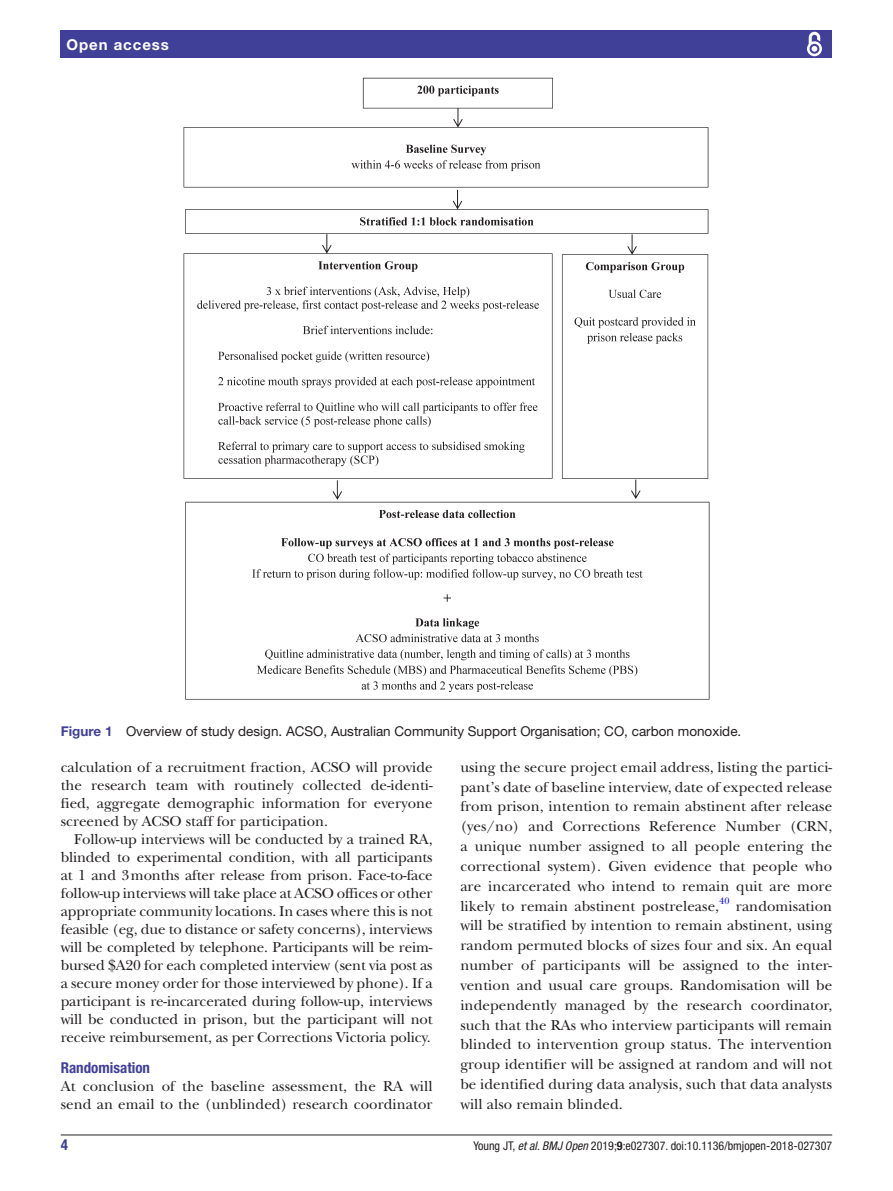
<style>
.page{position:relative;width:893px;height:1191px;background:#fff}
.page>*{position:absolute;margin:0;border:0;box-sizing:border-box;transform-origin:0 0}
.t1{font:15px/19.8px "New Baskerville";letter-spacing:.005em;color:#231f20;text-align:justify}
.t2{font:700 condensed 15px "Helvetica Neue LT Std";color:#414099}
.t3{font:700 15px "Helvetica Neue LT Std";letter-spacing:.065em;color:#fff}
.t4{font:13.5px "Helvetica Neue LT Std";color:#231f20}
.t5{font:condensed 12px "Helvetica Neue LT Std";color:#231f20}
.t6{font:9.9px "New Baskerville";color:#00f}
.s1{font-weight:700;color:#414099}
.s2{font-style:italic}
.s3{font-weight:700}
</style>
<div class="page">
<hr style="left:61px;top:1134px;width:771px;height:1px;background:#231f20">
<div style="left:61px;top:31px;width:771px;height:27px;background:#414099"></div>
<svg style="left:807px;top:31px;width:15px;height:26px"></svg>
<img style="left:183px;top:77px;width:527px;height:623px">
<p class="t3" style="left:66px;top:35px;width:104px">Open access</p>
<p class="t4" style="left:61px;top:723px;width:682px"><span class="s1">Figure 1</span> Overview of study design. ACSO, Australian Community Support Organisation; CO, carbon monoxide.</p>
<p class="t1" style="left:61px;top:758px;width:373px;line-height:18px">calculation of a recruitment fraction, ACSO will provide the research team with routinely collected de-identi&shy;fied, aggregate demographic information for everyone screened by ACSO staff for participation.</p>
<p class="t1" style="left:61px;top:830px;width:373px;line-height:18px;text-indent:14px">Follow-up interviews will be conducted by a trained RA, blinded to experimental condition, with all participants at 1 and 3months after release from prison. Face-to-face follow-up interviews will take place at ACSO offices or other appropriate community locations. In cases where this is not feasible (eg, due to distance or safety concerns), interviews will be completed by telephone. Participants will be reim&shy;bursed $A20 for each completed interview (sent via post as a secure money order for those interviewed by phone). If a participant is re-incarcerated during follow-up, interviews will be conducted in prison, but the participant will not receive reimbursement, as per Corrections Victoria policy.</p>
<p class="t2" style="left:61px;top:1059px;width:91px">Randomisation</p>
<p class="t1" style="left:61px;top:1077px;width:373px;line-height:18px">At conclusion of the baseline assessment, the RA will send an email to the (unblinded) research coordinator</p>
<p class="t1" style="left:460px;top:757px;width:373px">using the secure project email address, listing the partici&shy;pant’s date of baseline interview, date of expected release from prison, intention to remain abstinent after release (yes/no) and Corrections Reference Number (CRN, a unique number assigned to all people entering the correctional system). Given evidence that people who are incarcerated who intend to remain quit are more likely to remain abstinent postrelease,</p>
<p class="t6" style="left:719px;top:895px;width:12px">40</p>
<p class="t1" style="left:460px;top:896px;width:373px;text-indent:276px">randomisation will be stratified by intention to remain abstinent, using random permuted blocks of sizes four and six. An equal number of participants will be assigned to the inter&shy;vention and usual care groups. Randomisation will be independently managed by the research coordinator, such that the RAs who interview participants will remain blinded to intervention group status. The intervention group identifier will be assigned at random and will not be identified during data analysis, such that data analysts will also remain blinded.</p>
<p class="t2" style="left:61px;top:1135px;width:9px">4</p>
<p class="t5" style="left:473px;top:1138px;width:360px">Young JT, <span class="s2">et al</span>. <span class="s2">BMJ Open</span> 2019;<span class="s3">9</span>:e027307. doi:10.1136/bmjopen-2018-027307</p>
</div>
